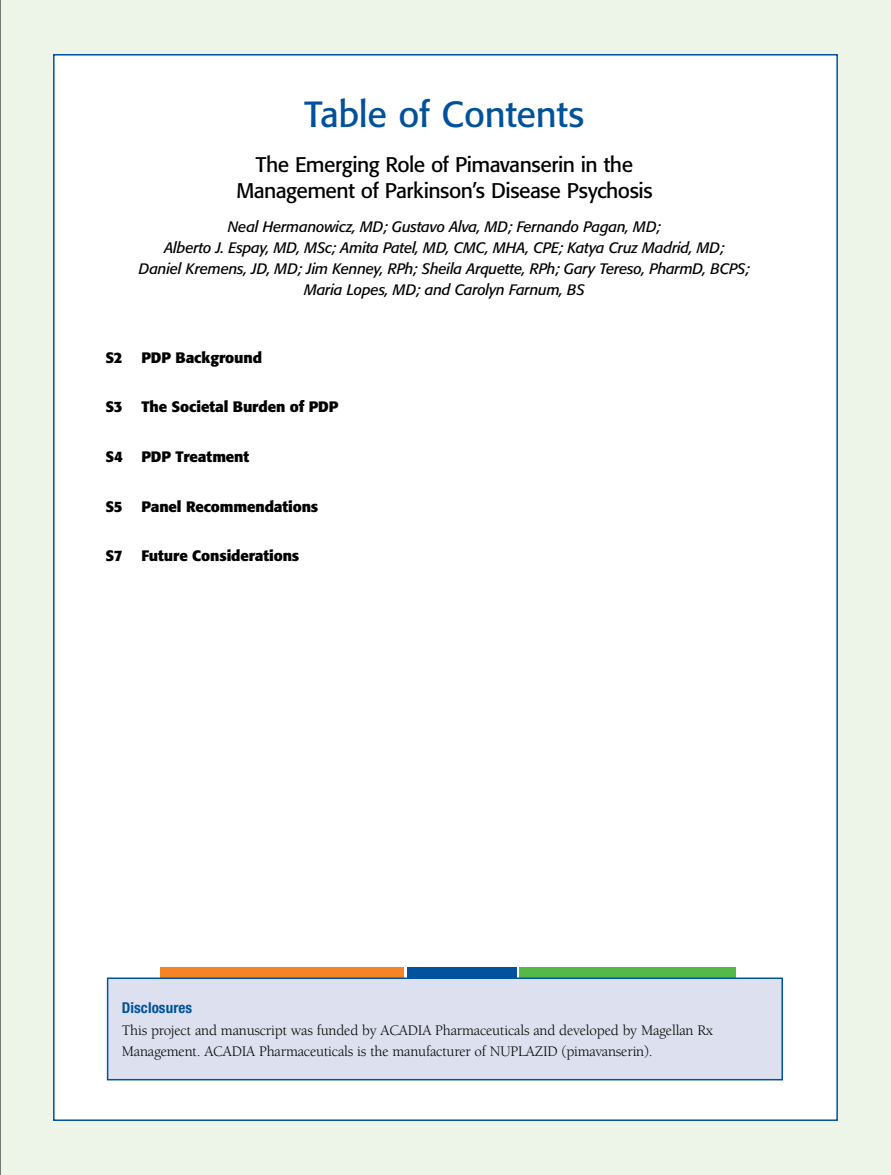
<style>
.page{position:relative;width:891px;height:1175px;background:#fff}
.page>*{position:absolute;margin:0;border:0;box-sizing:border-box;transform-origin:0 0}
.t1{font:36px "Formata";letter-spacing:-.005em;color:#00529c}
.t2{font:21px/25.5px "Formata";letter-spacing:-.02em;color:#000;text-align:center}
.t3{font:italic 15px/21px "Formata";letter-spacing:-.015em;color:#000;text-align:center}
.t4{font:15px/21px "Berkeley Pro";letter-spacing:-.015em;color:#000}
.t5{font:700 15px "Formata";letter-spacing:-.01em;color:#000}
.t6{font:700 condensed 15px "Helvetica Neue";letter-spacing:.005em;color:#00529c}
</style>
<div class="page">
<div style="left:0;top:0;width:891px;height:1174px;background:#ecf5e8"></div>
<div style="left:53px;top:54px;width:785px;height:1066px;background:#fff;border:2px solid #00529c"></div>
<div style="left:160px;top:967px;width:244px;height:14px;background:#f58427"></div>
<div style="left:407px;top:967px;width:109px;height:14px;background:#00529c"></div>
<div style="left:520px;top:967px;width:216px;height:14px;background:#54b948"></div>
<div style="left:108px;top:978px;width:674px;height:101px;background:#dde1ef"></div>
<div style="left:107px;top:977px;width:676px;height:103px;border:2px solid #00529c"></div>
<h1 class="t1" style="left:305px;top:92px;width:281px">Table of Contents</h1>
<h2 class="t2" style="left:236px;top:152px;width:418px">The Emerging Role of Pimavanserin in the<br>Management of Parkinson’s Disease Psychosis</h2>
<p class="t3" style="left:139px;top:216px;width:612px">Neal Hermanowicz, MD; Gustavo Alva, MD; Fernando Pagan, MD;<br>Alberto J. Espay, MD, MSc; Amita Patel, MD, CMC, MHA, CPE; Katya Cruz Madrid, MD;<br>Daniel Kremens, JD, MD; Jim Kenney, RPh; Sheila Arquette, RPh; Gary Tereso, PharmD, BCPS; Maria Lopes, MD; and Carolyn Farnum, BS</p>
<p class="t5" style="left:106px;top:348px;width:19px">S2</p>
<p class="t5" style="left:141px;top:348px;width:122px">PDP Background</p>
<p class="t5" style="left:106px;top:398px;width:19px">S3</p>
<p class="t5" style="left:141px;top:398px;width:199px">The Societal Burden of PDP</p>
<p class="t5" style="left:106px;top:447px;width:145px">S4 PDP Treatment</p>
<p class="t5" style="left:106px;top:497px;width:19px">S5</p>
<p class="t5" style="left:141px;top:497px;width:179px">Panel Recommendations</p>
<p class="t5" style="left:106px;top:546px;width:18px">S7</p>
<p class="t5" style="left:141px;top:546px;width:159px">Future Considerations</p>
<p class="t6" style="left:122px;top:999px;width:72px">Disclosures</p>
<p class="t4" style="left:122px;top:1020px;width:593px">This project and manuscript was funded by ACADIA Pharmaceuticals and developed by Magellan Rx<br>Management. ACADIA Pharmaceuticals is the manufacturer of NUPLAZID (pimavanserin).</p>
</div>
